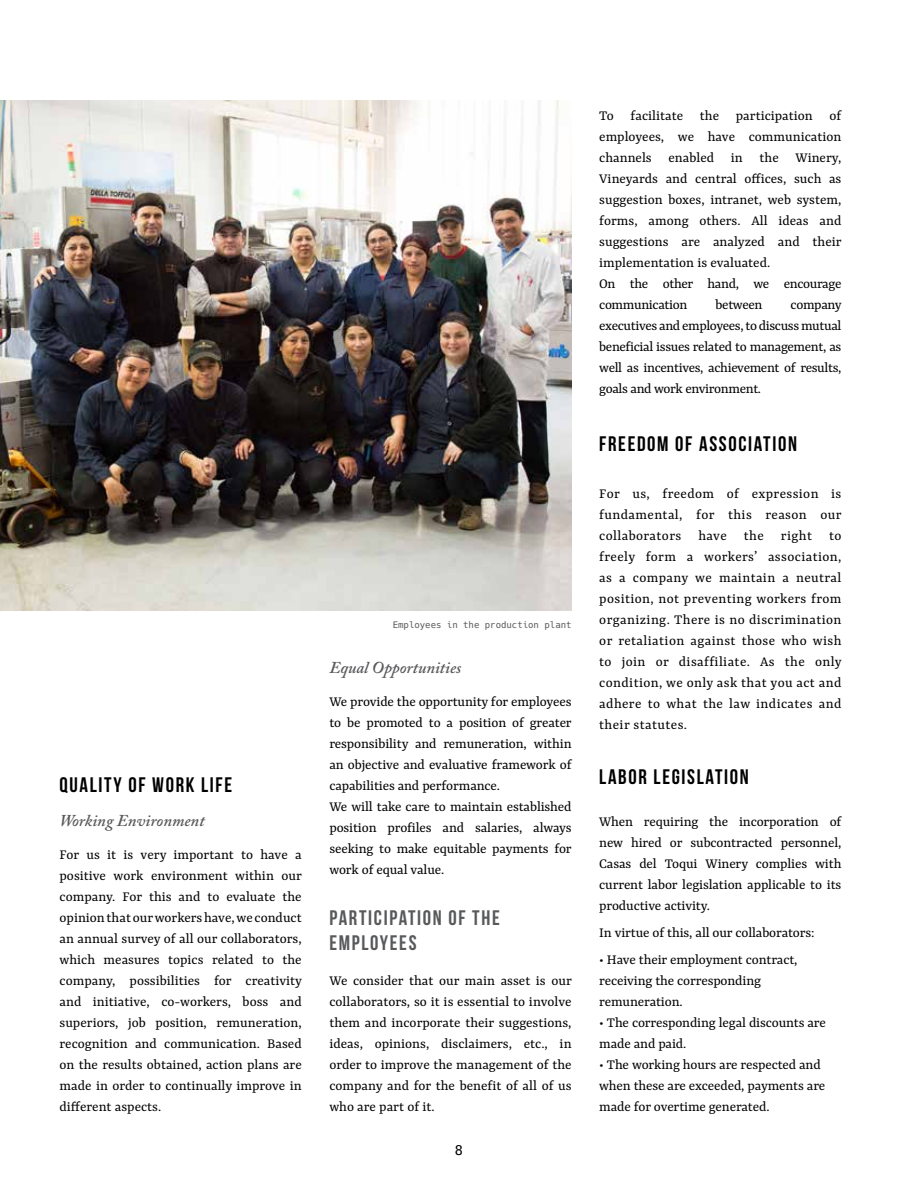
<style>
.page{position:relative;width:918px;height:1188px;background:#fff}
.page>*{position:absolute;margin:0;border:0;box-sizing:border-box;transform-origin:0 0}
.t1{font:21px "Bebas Neue";letter-spacing:.08em;color:#000}
.t2{font:21px/25.2px "Bebas Neue";letter-spacing:.08em;color:#58595b}
.t3{font:italic 600 16.5px "Adobe Caslon Pro";color:#58595b}
.t4{font:15px/21px "Yrsa";letter-spacing:-.01em;color:#000;text-align:justify}
.t5{font:13.5px "Hack";color:#000}
.t6{font:9px "Hack";color:#58595b}
</style>
<div class="page">
<img style="left:0;top:100px;width:572px;height:511px">
<h1 class="t1" style="left:60px;top:773px;width:174px">QUALITY OF WORK LIFE</h1>
<p class="t3" style="left:60px;top:810px;width:147px">Working Environment</p>
<p class="t4" style="left:60px;top:845px;width:244px">For us it is very important to have a positive work environment within our company. For this and to evaluate the opinion that our workers have, we conduct an annual survey of all our collaborators, which measures topics related to the company, possibilities for creativity and initiative, co-workers, boss and superiors, job position, remuneration, recognition and communication. Based on the results obtained, action plans are made in order to continually improve in different aspects.</p>
<p class="t6" style="left:393px;top:619px;width:180px">Employees in the production plant</p>
<p class="t3" style="left:329px;top:657px;width:133px">Equal Opportunities</p>
<p class="t4" style="left:329px;top:692px;width:244px;text-align:left">We provide the opportunity for employees to be promoted to a position of greater responsibility and remuneration, within an objective and evaluative framework of capabilities and performance.<br>We will take care to maintain established position profiles and salaries, always seeking to make equitable payments for work of equal value.</p>
<h1 class="t2" style="left:329px;top:905px;width:172px">PARTICIPATION OF THE<br>EMPLOYEES</h1>
<p class="t4" style="left:329px;top:971px;width:244px">We consider that our main asset is our collaborators, so it is essential to involve them and incorporate their suggestions, ideas, opinions, disclaimers, etc., in order to improve the management of the company and for the benefit of all of us who are part of it.</p>
<p class="t5" style="left:455px;top:1142px;width:10px">8</p>
<p class="t4" style="left:599px;top:106px;width:244px;text-align:left">To facilitate the participation of employees, we have communication channels enabled in the Winery,<br>Vineyards and central offices, such as suggestion boxes, intranet, web system, forms, among others. All ideas and suggestions are analyzed and their implementation is evaluated.<br>On the other hand, we encourage communication</p>
<p class="t4" style="left:716px;top:295px;width:48px">between</p>
<p class="t4" style="left:599px;top:295px;width:244px;text-indent:191px">company executives and employees, to discuss mutual beneficial issues related to management, as well as incentives, achievement of results, goals and work environment.</p>
<h1 class="t1" style="left:599px;top:432px;width:199px">FREEDOM OF ASSOCIATION</h1>
<p class="t4" style="left:599px;top:484px;width:244px">For us, freedom of expression is fundamental, for this reason our collaborators have the right to freely form a workers’ association, as a company we maintain a neutral position, not preventing workers from organizing. There is no discrimination or retaliation against those who wish to join or disaffiliate. As the only condition, we only ask that you act and adhere to what the law indicates and their statutes.</p>
<h1 class="t1" style="left:599px;top:765px;width:151px">LABOR LEGISLATION</h1>
<p class="t4" style="left:599px;top:812px;width:244px">When requiring the incorporation of new hired or subcontracted personnel, Casas del Toqui Winery complies with current labor legislation applicable to its productive activity.</p>
<p class="t4" style="left:599px;top:923px;width:217px">In virtue of this, all our collaborators:</p>
<p class="t4" style="left:599px;top:950px;width:200px;text-align:left">• Have their employment contract, receiving the corresponding remuneration.</p>
<p class="t4" style="left:599px;top:1013px;width:228px">• The corresponding legal discounts are made and paid.</p>
<p class="t4" style="left:599px;top:1055px;width:228px;text-align:left">• The working hours are respected and when these are exceeded, payments are made for overtime generated.</p>
</div>
